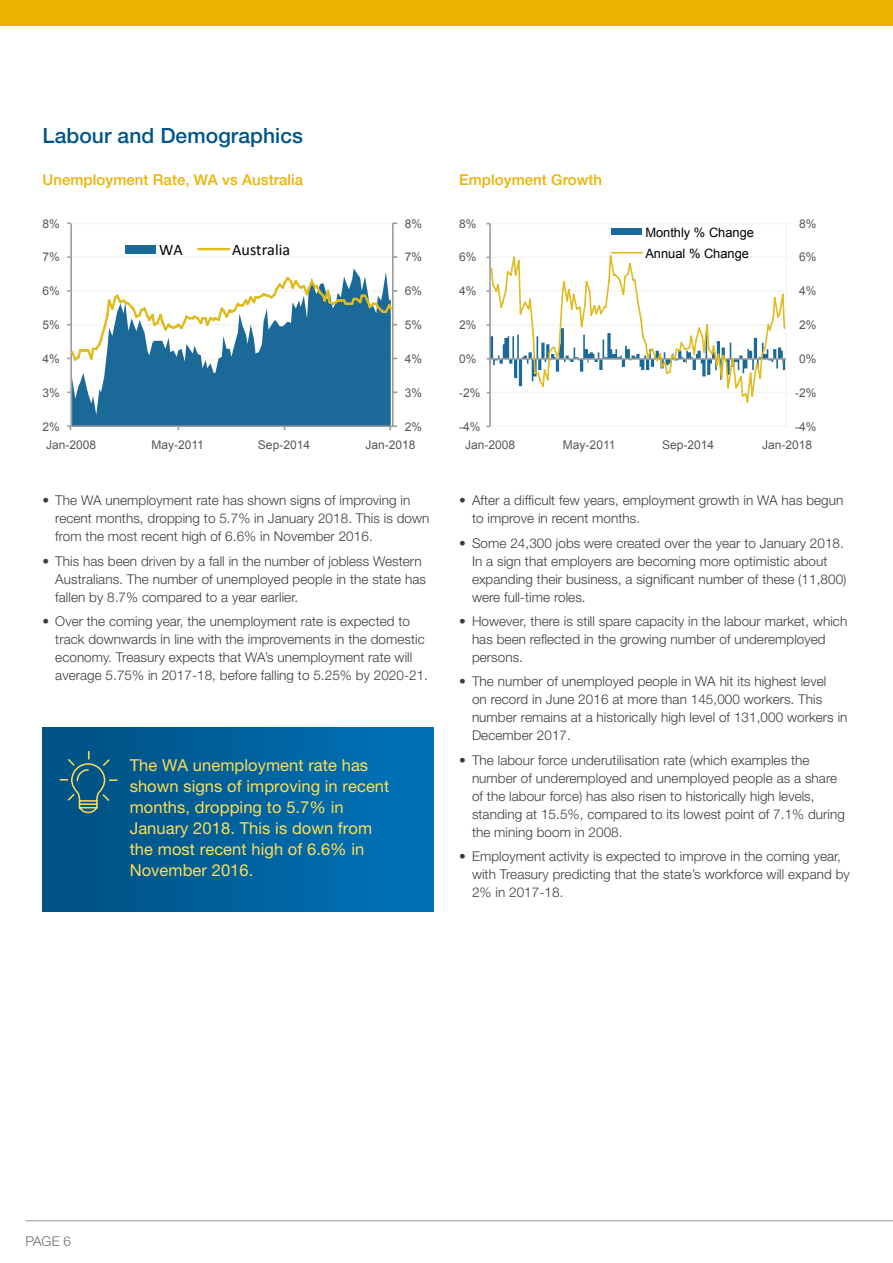
<style>
.page{position:relative;width:893px;height:1263px;background:#fff}
.page>*{position:absolute;margin:0;border:0;box-sizing:border-box;transform-origin:0 0}
.t1{font:500 21px "Helvetica Neue LT Pro";letter-spacing:.005em;color:#005488}
.t2{font:16.5px/21px "Helvetica Neue LT Pro";letter-spacing:.005em;color:#ffde54}
.t3{font:16.05px "Calibri";color:#000}
.t4{font:500 15px "Helvetica Neue LT Pro";letter-spacing:.005em;color:#ebb300}
.t5{font:300 13.5px/18px "Helvetica Neue LT Pro";letter-spacing:.005em;color:#3c3c3b}
.t6{font:300 13.5px "Helvetica Neue LT Pro";color:#706f6f}
.t7{font:12.9px/21.6px "Arial";color:#000}
.t8{font:12px "Arial";color:#575756}
</style>
<div class="page">
<div style="left:0;top:0;width:893px;height:26px;background:#ebb300"></div>
<hr style="left:24px;top:1218px;width:869px;height:3px;background:#000;opacity:.25">
<div style="left:43px;top:728px;width:391px;height:183px;background:linear-gradient(to right,#005082,#0073b9)"></div>
<svg style="left:59px;top:750px;width:59px;height:64px;background:#196282"></svg>
<hr style="left:490px;top:426px;width:296px;height:1px;background:#f5f5f5">
<hr style="left:490px;top:223px;width:296px;height:1px;background:#f5f5f5">
<hr style="left:785px;top:224px;width:2px;height:202px;background:#f5f5f5">
<hr style="left:489px;top:224px;width:2px;height:202px;background:#9b9b9b">
<svg style="left:487px;top:254px;width:299px;height:150px"></svg>
<div style="left:611px;top:228px;width:31px;height:6px;background:#1a6998"></div>
<hr style="left:611px;top:252px;width:31px;height:2px;background:#e0bb1e">
<hr style="left:70px;top:391px;width:322px;height:2px;background:#f5f5f5">
<hr style="left:70px;top:256px;width:322px;height:2px;background:#f5f5f5">
<hr style="left:70px;top:222px;width:322px;height:2px;background:#f5f5f5">
<svg style="left:72px;top:268px;width:319px;height:157px;background:#3b7ea6"></svg>
<hr style="left:392px;top:224px;width:2px;height:202px;background:#9b9b9b">
<hr style="left:70px;top:224px;width:2px;height:202px;background:#9b9b9b">
<hr style="left:71px;top:425px;width:322px;height:2px;background:#9b9b9b">
<svg style="left:67px;top:425px;width:4px;height:5px"></svg>
<svg style="left:389px;top:425px;width:8px;height:5px"></svg>
<svg style="left:67px;top:275px;width:330px;height:88px"></svg>
<div style="left:125px;top:245px;width:31px;height:9px;background:#1a6998"></div>
<hr style="left:198px;top:248px;width:31px;height:2px;background:#e0bb1e">
<h1 class="t1" style="left:43px;top:123px;width:262px">Labour and Demographics</h1>
<p class="t4" style="left:43px;top:171px;width:262px">Unemployment Rate, WA vs Australia</p>
<p class="t4" style="left:459px;top:171px;width:144px">Employment Growth</p>
<p class="t8" style="left:43px;top:216px;width:19px">8%</p>
<p class="t8" style="left:405px;top:216px;width:19px">8%</p>
<p class="t7" style="left:42px;top:214px;width:20px">8%</p>
<p class="t3" style="left:408px;top:215px;width:21px">8%</p>
<p class="t3" style="left:159px;top:240px;width:25px">WA</p>
<p class="t3" style="left:232px;top:240px;width:59px">Australia</p>
<p class="t8" style="left:43px;top:249px;width:19px">7%</p>
<p class="t8" style="left:405px;top:249px;width:19px">7%</p>
<p class="t7" style="left:42px;top:247px;width:20px">7%</p>
<p class="t3" style="left:408px;top:248px;width:21px">7%</p>
<p class="t8" style="left:459px;top:216px;width:19px">8%</p>
<p class="t8" style="left:799px;top:216px;width:19px">8%</p>
<p class="t7" style="left:460px;top:214px;width:20px">8%</p>
<p class="t7" style="left:797px;top:214px;width:20px">8%</p>
<p class="t7" style="left:645px;top:222px;width:110px">Monthly % Change<br>Annual % Change</p>
<p class="t8" style="left:459px;top:249px;width:19px">6%</p>
<p class="t8" style="left:799px;top:249px;width:19px">6%</p>
<p class="t7" style="left:460px;top:248px;width:20px">6%</p>
<p class="t7" style="left:797px;top:248px;width:20px">6%</p>
<p class="t8" style="left:43px;top:283px;width:19px">6%</p>
<p class="t8" style="left:405px;top:283px;width:19px">6%</p>
<p class="t7" style="left:42px;top:281px;width:20px">6%</p>
<p class="t3" style="left:408px;top:282px;width:21px">6%</p>
<p class="t8" style="left:459px;top:283px;width:19px">4%</p>
<p class="t8" style="left:799px;top:283px;width:19px">4%</p>
<p class="t7" style="left:460px;top:281px;width:20px">4%</p>
<p class="t7" style="left:797px;top:281px;width:20px">4%</p>
<p class="t8" style="left:43px;top:317px;width:19px">5%</p>
<p class="t8" style="left:405px;top:317px;width:19px">5%</p>
<p class="t7" style="left:42px;top:315px;width:20px">5%</p>
<p class="t3" style="left:408px;top:316px;width:21px">5%</p>
<p class="t8" style="left:459px;top:317px;width:19px">2%</p>
<p class="t8" style="left:799px;top:317px;width:19px">2%</p>
<p class="t7" style="left:460px;top:315px;width:20px">2%</p>
<p class="t7" style="left:797px;top:315px;width:20px">2%</p>
<p class="t8" style="left:43px;top:351px;width:19px">4%</p>
<p class="t8" style="left:405px;top:351px;width:19px">4%</p>
<p class="t7" style="left:42px;top:349px;width:20px">4%</p>
<p class="t3" style="left:408px;top:350px;width:21px">4%</p>
<p class="t8" style="left:459px;top:351px;width:19px">0%</p>
<p class="t8" style="left:799px;top:351px;width:19px">0%</p>
<p class="t7" style="left:460px;top:349px;width:20px">0%</p>
<p class="t7" style="left:797px;top:349px;width:20px">0%</p>
<p class="t8" style="left:43px;top:385px;width:19px">3%</p>
<p class="t8" style="left:405px;top:385px;width:19px">3%</p>
<p class="t7" style="left:42px;top:382px;width:20px">3%</p>
<p class="t3" style="left:408px;top:383px;width:21px">3%</p>
<p class="t8" style="left:459px;top:385px;width:23px">-2%</p>
<p class="t8" style="left:795px;top:385px;width:23px">-2%</p>
<p class="t7" style="left:456px;top:383px;width:24px">-2%</p>
<p class="t7" style="left:797px;top:383px;width:24px">-2%</p>
<p class="t8" style="left:43px;top:418px;width:19px">2%</p>
<p class="t8" style="left:405px;top:418px;width:19px">2%</p>
<p class="t7" style="left:42px;top:416px;width:20px">2%</p>
<p class="t3" style="left:408px;top:417px;width:21px">2%</p>
<p class="t8" style="left:459px;top:418px;width:23px">-4%</p>
<p class="t8" style="left:795px;top:418px;width:23px">-4%</p>
<p class="t7" style="left:456px;top:416px;width:24px">-4%</p>
<p class="t7" style="left:797px;top:416px;width:24px">-4%</p>
<p class="t7" style="left:46px;top:432px;width:55px">Jan-2008</p>
<p class="t7" style="left:151px;top:432px;width:58px">May-2011</p>
<p class="t7" style="left:257px;top:432px;width:57px">Sep-2014</p>
<p class="t7" style="left:365px;top:432px;width:55px">Jan-2018</p>
<p class="t8" style="left:46px;top:437px;width:52px">Jan-2008</p>
<p class="t8" style="left:151px;top:437px;width:54px">May-2011</p>
<p class="t8" style="left:258px;top:437px;width:54px">Sep-2014</p>
<p class="t8" style="left:365px;top:437px;width:52px">Jan-2018</p>
<p class="t7" style="left:464px;top:432px;width:55px">Jan-2008</p>
<p class="t7" style="left:561px;top:432px;width:58px">May-2011</p>
<p class="t7" style="left:659px;top:432px;width:57px">Sep-2014</p>
<p class="t7" style="left:758px;top:432px;width:55px">Jan-2018</p>
<p class="t8" style="left:465px;top:437px;width:52px">Jan-2008</p>
<p class="t8" style="left:563px;top:437px;width:54px">May-2011</p>
<p class="t8" style="left:662px;top:437px;width:54px">Sep-2014</p>
<p class="t8" style="left:762px;top:437px;width:52px">Jan-2018</p>
<p class="t5" style="left:55px;top:491px;width:376px;text-indent:-13px">• The WA unemployment rate has shown signs of improving in recent months, dropping to 5.7% in January 2018. This is down from the most recent high of 6.6% in November 2016.</p>
<p class="t5" style="left:55px;top:551px;width:372px;text-indent:-13px">• This has been driven by a fall in the number of jobless Western<br>Australians. The number of unemployed people in the state has fallen by 8.7% compared to a year earlier.</p>
<p class="t5" style="left:55px;top:612px;width:374px;text-indent:-13px">• Over the coming year, the unemployment rate is expected to track downwards in line with the improvements in the domestic economy. Treasury expects that WA’s unemployment rate will average 5.75% in 2017-18, before falling to 5.25% by 2020-21.</p>
<p class="t2" style="left:130px;top:755px;width:261px">The WA unemployment rate has shown signs of improving in recent months, dropping to 5.7% in<br>January 2018. This is down from the most recent high of 6.6% in<br>November 2016.</p>
<p class="t5" style="left:472px;top:491px;width:373px;text-indent:-13px">• After a difficult few years, employment growth in WA has begun to improve in recent months.</p>
<p class="t5" style="left:472px;top:533px;width:376px;text-indent:-13px">• Some 24,300 jobs were created over the year to January 2018.<br>In a sign that employers are becoming more optimistic about expanding their business, a significant number of these (11,800) were full-time roles.</p>
<p class="t5" style="left:472px;top:612px;width:377px;text-indent:-13px">• However, there is still spare capacity in the labour market, which has been reflected in the growing number of underemployed persons.</p>
<p class="t5" style="left:472px;top:672px;width:377px;text-indent:-13px">• The number of unemployed people in WA hit its highest level<br>on record in June 2016 at more than 145,000 workers. This number remains at a historically high level of 131,000 workers in December 2017.</p>
<p class="t5" style="left:472px;top:751px;width:374px;text-indent:-13px">• The labour force underutilisation rate (which examples the number of underemployed and unemployed people as a share of the labour force) has also risen to historically high levels, standing at 15.5%, compared to its lowest point of 7.1% during the mining boom in 2008.</p>
<p class="t5" style="left:472px;top:847px;width:379px;text-indent:-13px">• Employment activity is expected to improve in the coming year, with Treasury predicting that the state’s workforce will expand by<br>2% in 2017-18.</p>
<p class="t6" style="left:26px;top:1233px;width:47px">PAGE 6</p>
</div>
